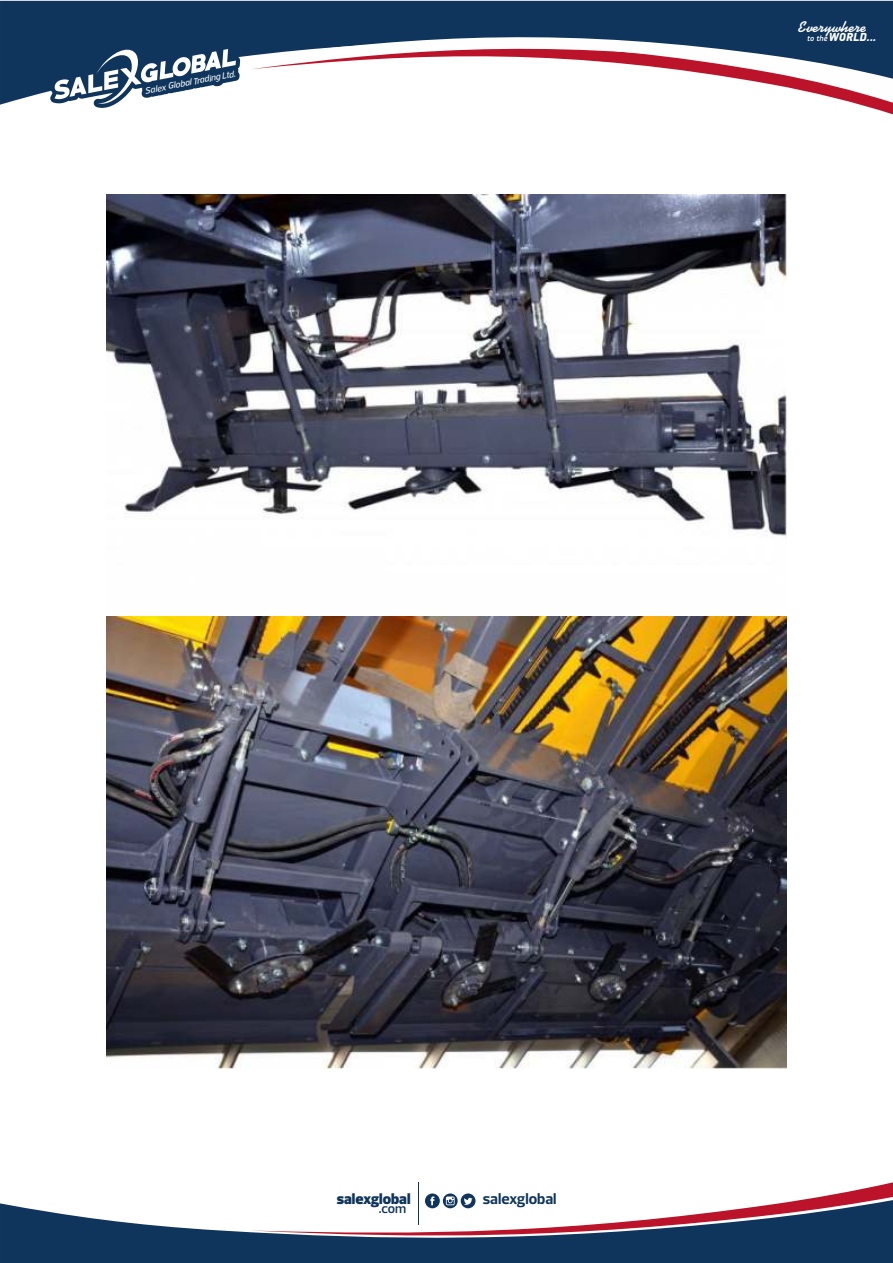
<style>
.page{position:relative;width:893px;height:1263px;background:#fff}
.page>*{position:absolute;margin:0;border:0;box-sizing:border-box;transform-origin:0 0}
.t1{font:700 15.45px "Prelo";color:#0f355c}
.t2{font:700 15.45px "Kaufmann BT";color:#fefefe}
.t3{font:900 15.3px "Prelo";color:#0f355c}
.t4{font:600 13.35px "Prelo";color:#0f355c}
.t5{font:900 13.05px "PF Handbook Pro";color:#fefefe}
.t6{font:italic 500 9px "Prelo";color:#fefefe}
.s1{font-weight:500;font-style:italic;font-size:9px}
</style>
<div class="page">
<img style="left:107px;top:194px;width:679px;height:423px">
<img style="left:107px;top:617px;width:679px;height:452px">
<svg style="left:0;top:1203px;width:893px;height:60px;background:#325273"></svg>
<svg style="left:250px;top:1182px;width:643px;height:57px"></svg>
<hr style="left:418px;top:1182px;width:1px;height:43px;background:#0f355c">
<div style="left:0;top:1px;width:893px;height:107px;background:#0f355c"></div>
<svg style="left:250px;top:103px;width:643px;height:11px"></svg>
<svg style="left:54px;top:46px;width:182px;height:59px"></svg>
<svg style="left:250px;top:27px;width:643px;height:76px"></svg>
<p class="t6" style="left:144px;top:87px;width:94px;rotate:-11deg">Salex Global Trading Ltd.</p>
<h1 class="t2" style="left:798px;top:20px;width:70px">Everywhere</h1>
<h3 class="t5" style="left:807px;top:31px;width:71px"><span class="s1">to the</span> WORLD...</h3>
<h2 class="t3" style="left:337px;top:1193px;width:75px">salexglobal</h2>
<h1 class="t1" style="left:483px;top:1193px;width:75px">salexglobal</h1>
<h3 class="t4" style="left:379px;top:1203px;width:29px">.com</h3>
</div>
